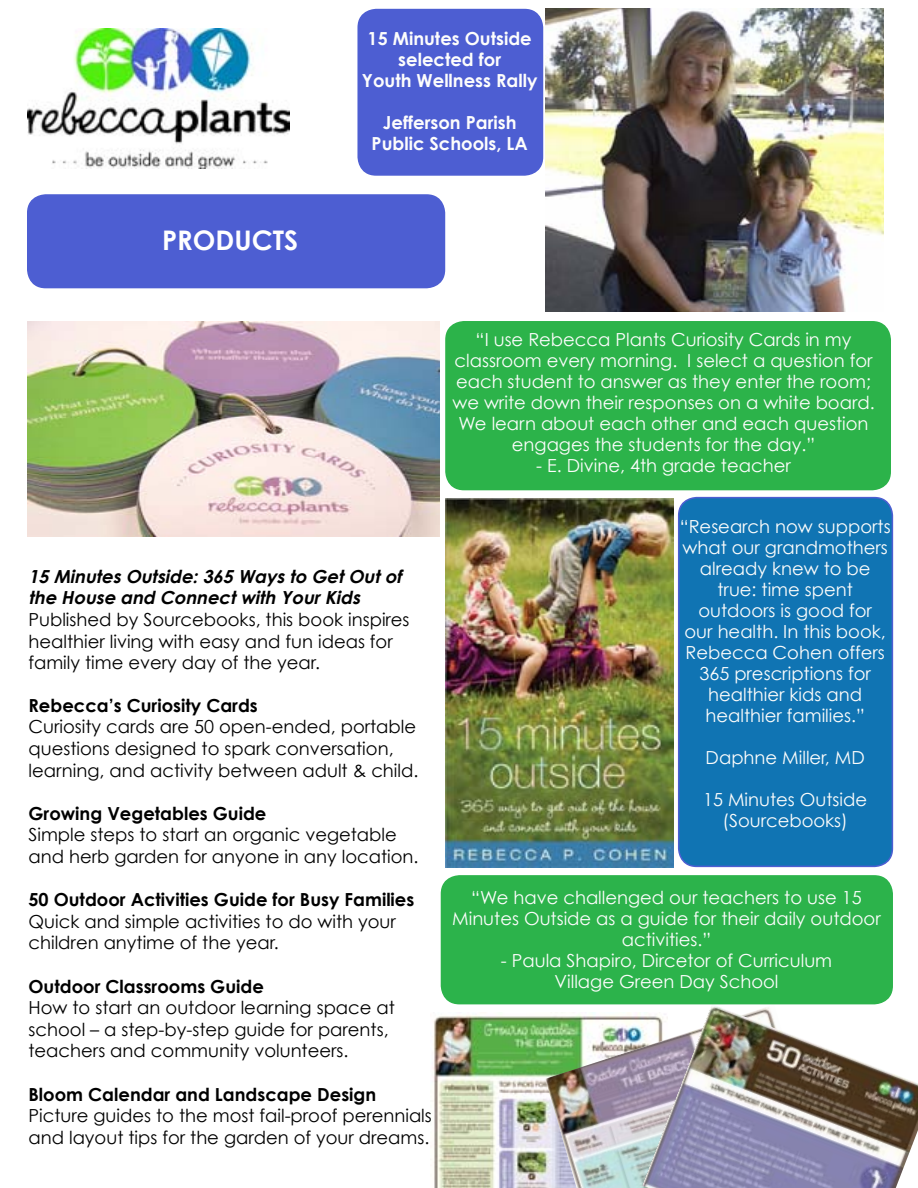
<style>
.page{position:relative;width:918px;height:1188px;background:#fff}
.page>*{position:absolute;margin:0;border:0;box-sizing:border-box;transform-origin:0 0}
.t1{font:700 27px "Century Gothic";color:#fff}
.t2{font:18px/21px "Century Gothic";color:#fdfdfc;text-align:center}
.t3{font:18px/21.6px "Century Gothic";color:#000}
.t4{font:700 18px "Century Gothic";color:#000}
.t5{font:700 18px/21px "Century Gothic";color:#fdfdfc;text-align:center}
.t6{font:italic 700 18px/21.6px "Century Gothic";color:#000}
</style>
<div class="page">
<img style="left:27px;top:29px;width:262px;height:140px">
<div style="left:28px;top:195px;width:416px;height:93px;background:#4d5ed2;border-radius:18px"></div>
<div style="left:27px;top:194px;width:418px;height:94px;border:2px solid #4d5ed2;border-radius:18px"></div>
<img style="left:431px;top:1015px;width:114px;height:173px">
<img style="left:446px;top:499px;width:228px;height:369px">
<img style="left:27px;top:321px;width:413px;height:216px">
<div style="left:446px;top:322px;width:444px;height:168px;background:#2cb34a;border-radius:18px"></div>
<div style="left:445px;top:321px;width:446px;height:169px;border:2px solid #2cb34a;border-radius:18px"></div>
<img style="left:545px;top:1012px;width:97px;height:176px">
<img style="left:642px;top:1004px;width:276px;height:184px">
<div style="left:679px;top:498px;width:213px;height:368px;background:#1074b3;border-radius:18px"></div>
<div style="left:678px;top:497px;width:215px;height:370px;border:2px solid #4d5ed2;border-radius:18px"></div>
<img style="left:545px;top:9px;width:339px;height:303px">
<div style="left:358px;top:10px;width:184px;height:165px;background:#4d5ed2;border-radius:18px"></div>
<div style="left:357px;top:9px;width:186px;height:167px;border:2px solid #4d5ed2;border-radius:18px"></div>
<div style="left:441px;top:876px;width:451px;height:128px;background:#2cb34b;border-radius:18px"></div>
<div style="left:441px;top:875px;width:452px;height:129px;border:2px solid #2cb34b;border-radius:18px"></div>
<h1 class="t1" style="left:162px;top:223px;width:138px">PRODUCTS</h1>
<p class="t5" style="left:362px;top:27px;width:177px">15 Minutes Outside selected for<br>Youth Wellness Rally</p>
<p class="t5" style="left:372px;top:111px;width:158px">Jefferson Parish<br>Public Schools, LA</p>
<p class="t2" style="left:452px;top:329px;width:424px">“I use Rebecca Plants Curiosity Cards in my classroom every morning. I select a question for each student to answer as they enter the room; we write down their responses on a white board.<br>We learn about each other and each question engages the students for the day.”</p>
<p class="t2" style="left:536px;top:455px;width:256px">- E. Divine, 4th grade teacher</p>
<p class="t6" style="left:28px;top:565px;width:379px">15 Minutes Outside:365 Ways to GetOutof the House and Connectwith YourKids</p>
<p class="t3" style="left:28px;top:608px;width:383px">Published by Sourcebooks, this book inspires healthier living with easy and fun ideas for family time every day of the year.</p>
<p class="t4" style="left:28px;top:694px;width:231px">Rebecca’s Curiosity Cards</p>
<p class="t3" style="left:28px;top:716px;width:391px">Curiosity cards are 50 open-ended, portable questions designed to spark conversation, learning, and activity between adult &amp; child.</p>
<p class="t4" style="left:28px;top:802px;width:239px">Growing Vegetables Guide</p>
<p class="t3" style="left:28px;top:824px;width:392px">Simple steps to start an organic vegetable and herb garden for anyone in any location.</p>
<p class="t4" style="left:28px;top:888px;width:387px">50 Outdoor Activities Guide for Busy Families</p>
<p class="t3" style="left:28px;top:910px;width:369px">Quick and simple activities to do with your children anytime of the year.</p>
<p class="t4" style="left:28px;top:975px;width:237px">Outdoor Classrooms Guide</p>
<p class="t3" style="left:28px;top:997px;width:368px">How to start an outdoor learning space at school – a step-by-step guide for parents, teachers and community volunteers.</p>
<p class="t4" style="left:28px;top:1083px;width:349px">Bloom Calendar and Landscape Design</p>
<p class="t3" style="left:28px;top:1105px;width:405px">Picture guides to the most fail-proof perennials and layout tips for the garden of your dreams.</p>
<p class="t2" style="left:680px;top:516px;width:213px">“Research now supports what our grandmothers already knew to be true: time spent outdoors is good for<br>our health. In this book,<br>Rebecca Cohen offers<br>365 prescriptions for healthier kids and healthier families.”</p>
<p class="t2" style="left:706px;top:747px;width:161px">Daphne Miller, MD</p>
<p class="t2" style="left:703px;top:789px;width:166px">15 Minutes Outside (Sourcebooks)</p>
<p class="t2" style="left:452px;top:887px;width:430px">“We have challenged our teachers to use 15<br>Minutes Outside as a guide for their daily outdoor activities.”</p>
<p class="t2" style="left:501px;top:950px;width:333px">- Paula Shapiro, Dircetor of Curriculum<br>Village Green Day School</p>
</div>
